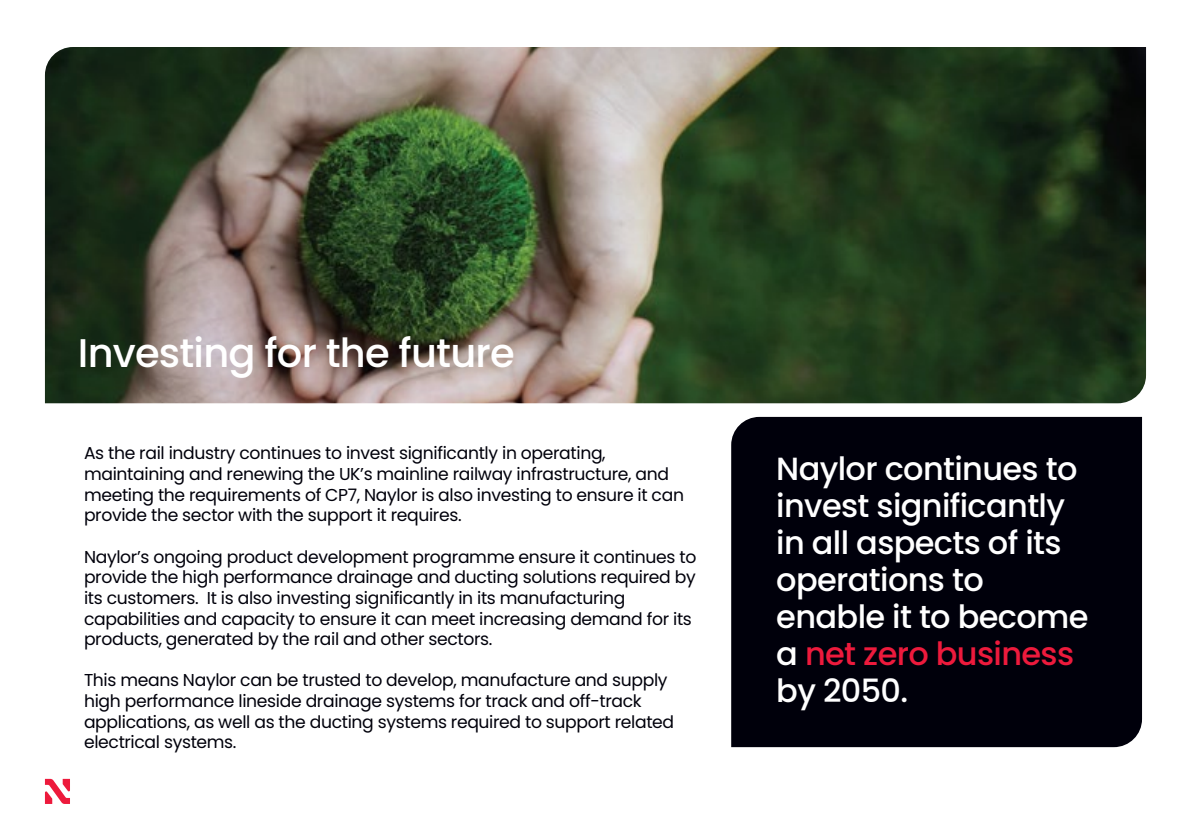
<style>
.page{position:relative;width:1191px;height:840px;background:#fff}
.page>*{position:absolute;margin:0;border:0;box-sizing:border-box;transform-origin:0 0}
.t1{font:500 40px "Poppins";letter-spacing:-.02em;color:#fff}
.t2{font:500 32px/37px "Poppins";letter-spacing:-.02em;color:#fff}
.t3{font:17.2px/20.6px "Poppins";letter-spacing:-.02em;color:#00000b}
.s1{color:#ed1a3c}
</style>
<div class="page">
<img style="left:45px;top:47px;width:1101px;height:356px">
<svg style="left:45px;top:778px;width:25px;height:25px"></svg>
<div style="left:731px;top:416px;width:411px;height:330px;background:#00000b"></div>
<h1 class="t1" style="left:78px;top:330px;width:438px">Investing for the future</h1>
<p class="t3" style="left:84px;top:442px;width:601px">As the rail industry continues to invest significantly in operating, maintaining and renewing the UK’s mainline railway infrastructure, and meeting the requirements of CP7, Naylor is also investing to ensure it can provide the sector with the support it requires.</p>
<p class="t3" style="left:84px;top:546px;width:614px">Naylor’s ongoing product development programme ensure it continues to provide the high performance drainage and ducting solutions required by its customers. It is also investing significantly in its manufacturing capabilities and capacity to ensure it can meet increasing demand for its products, generated by the rail and other sectors.</p>
<p class="t3" style="left:84px;top:669px;width:591px">This means Naylor can be trusted to develop, manufacture and supply high performance lineside drainage systems for track and off-track applications, as well as the ducting systems required to support related electrical systems.</p>
<h2 class="t2" style="left:776px;top:450px;width:314px">Naylor continues to invest significantly in all aspects of its operations to enable it to become a <span class="s1">net zero business </span>by 2050.</h2>
</div>
